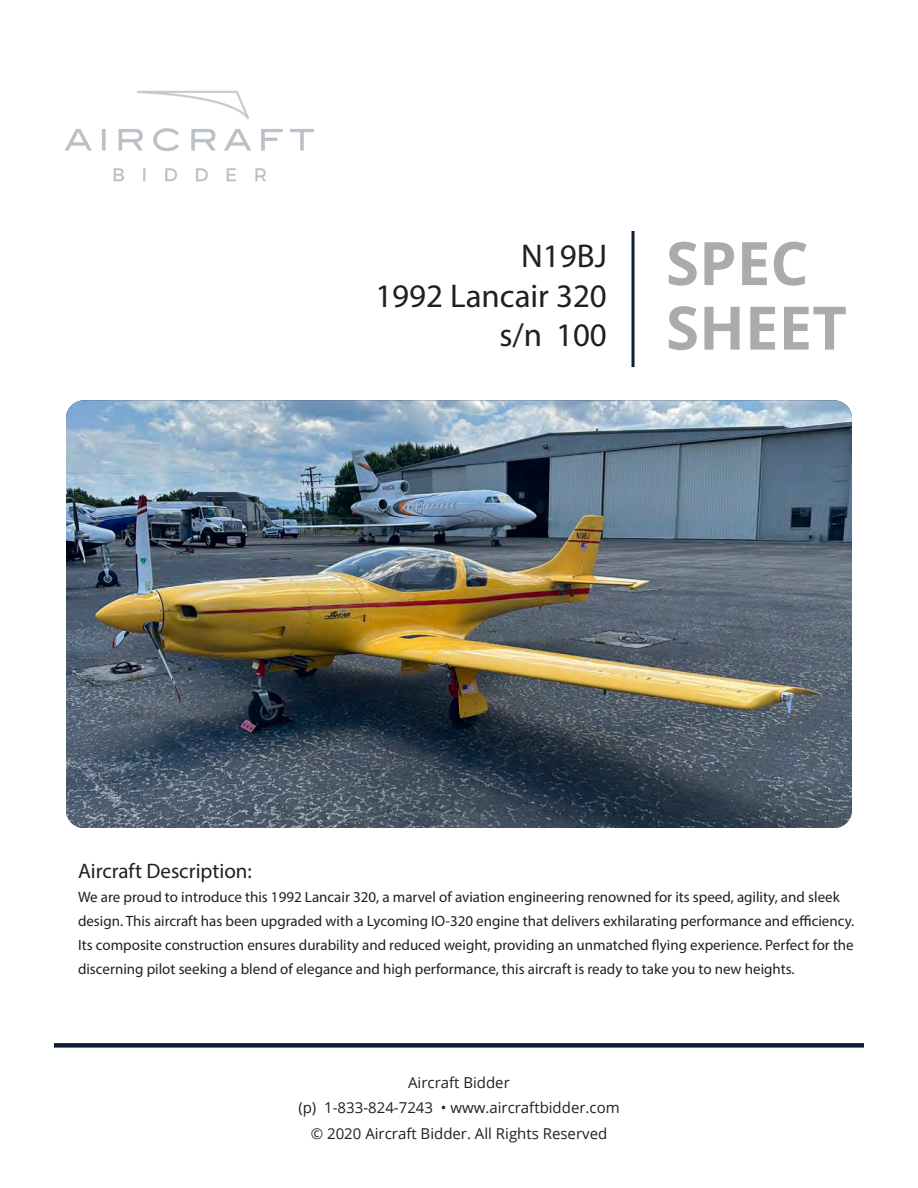
<style>
.page{position:relative;width:918px;height:1188px;background:#fff}
.page>*{position:absolute;margin:0;border:0;box-sizing:border-box;transform-origin:0 0}
.t1{font:700 60px "Open Sans";color:#aaabab}
.t2{font:33px "Myriad Pro";color:#231f20}
.t3{font:21px "Myriad Pro";color:#231f20}
.t4{font:15px/24px "Myriad Pro";color:#231f20}
.t5{font:15px/25.5px "Open Sans";color:#231f20;text-align:center}
</style>
<div class="page">
<img style="left:66px;top:400px;width:786px;height:428px">
<img style="left:65px;top:90px;width:249px;height:92px">
<div style="left:54px;top:1043px;width:810px;height:5px;background:#101f37"></div>
<hr style="left:632px;top:231px;width:3px;height:136px;background:#101f37">
<p class="t2" style="left:521px;top:236px;width:87px">N19BJ</p>
<p class="t2" style="left:375px;top:275px;width:233px">1992 Lancair 320</p>
<p class="t2" style="left:499px;top:315px;width:109px">s/n 100</p>
<p class="t1" style="left:666px;top:221px;width:144px">SPEC</p>
<p class="t1" style="left:666px;top:285px;width:182px">SHEET</p>
<p class="t3" style="left:78px;top:858px;width:175px">Aircraft Description:</p>
<p class="t4" style="left:78px;top:885px;width:778px">We are proud to introduce this 1992 Lancair 320, a marvel of aviation engineering renowned for its speed, agility, and sleek design. This aircraft has been upgraded with a Lycoming IO-320 engine that delivers exhilarating performance and efficiency.<br>Its composite construction ensures durability and reduced weight, providing an unmatched flying experience. Perfect for the discerning pilot seeking a blend of elegance and high performance, this aircraft is ready to take you to new heights.</p>
<p class="t5" style="left:298px;top:1069px;width:323px">Aircraft Bidder<br>(p) 1-833-824-7243 • www.aircraftbidder.com © 2020 Aircraft Bidder. All Rights Reserved</p>
</div>
